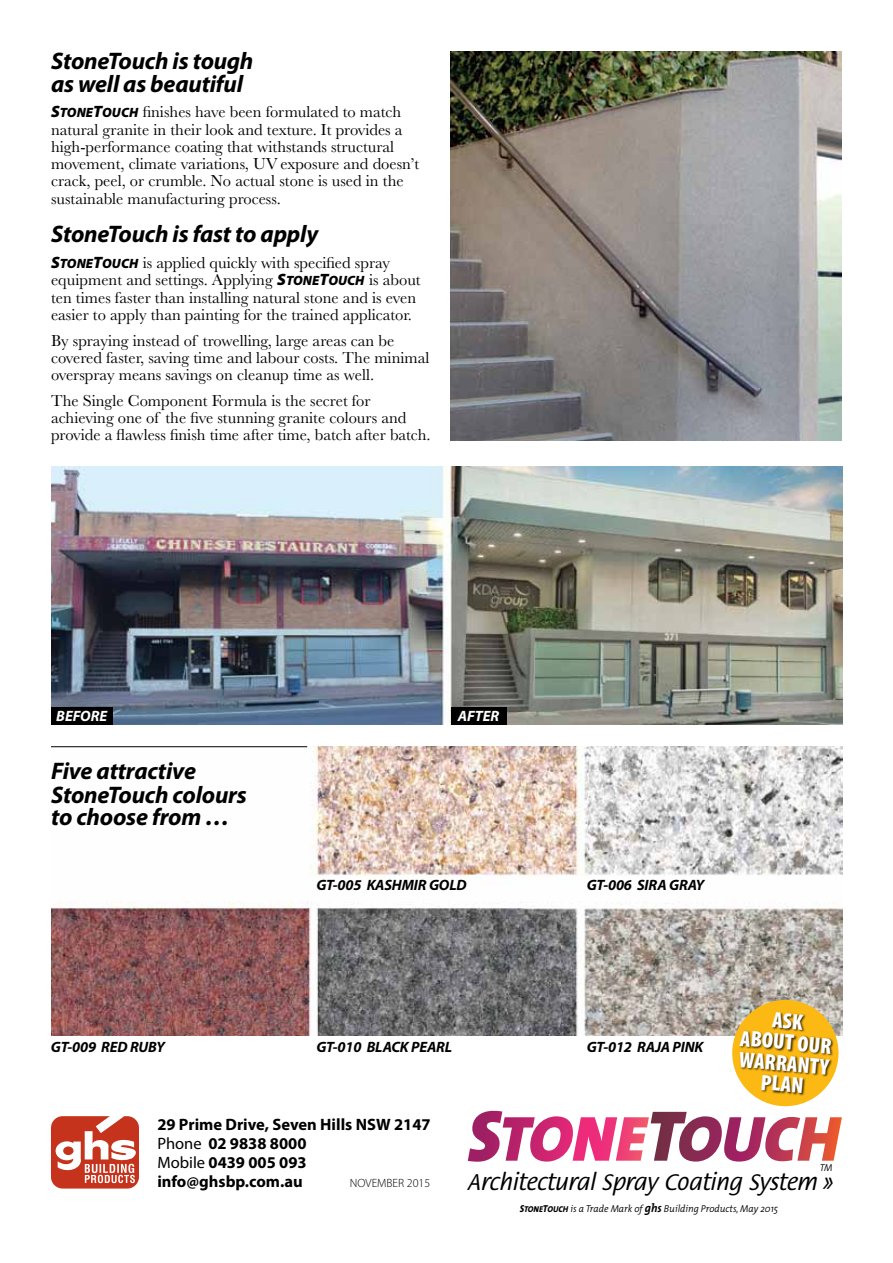
<style>
.page{position:relative;width:893px;height:1263px;background:#fff}
.page>*{position:absolute;margin:0;border:0;box-sizing:border-box;transform-origin:0 0}
.t1{font:italic 500 24.75px "Flora";color:#000;scale:.96 1}
.t2{font:italic 700 24px/23.2px "Myriad Pro";letter-spacing:-.01em;color:#000}
.t3{font:900 condensed 22.5px/21px "Myriad Pro";color:#fff;text-align:center}
.t4{font:16.5px/17.2px "Baskerville";color:#000}
.t5{font:700 16.5px/19.2px "Myriad Pro";color:#000}
.t6{font:italic 700 15px "Myriad Pro";letter-spacing:-.01em;color:#000}
.t7{font:italic 700 15px "Myriad Pro";color:#fff}
.t8{font:300 12px "Myriad Pro";color:#000}
.t9{font:italic 300 10.05px "The Mix";color:#000;scale:.95 1}
.s1{font-family:"Myriad Pro";font-weight:900;font-style:italic}
.s2{font-family:"Myriad Pro";font-weight:900;font-style:italic;font-size:13.5px}
.s3{font-weight:400}
.s4{font-weight:800}
.s5{font-weight:800;font-size:8.55px}
.s6{font-weight:700;font-size:12px}
</style>
<div class="page">
<svg style="left:468px;top:1111px;width:374px;height:51px"></svg>
<svg style="left:51px;top:1116px;width:88px;height:72px"></svg>
<img style="left:51px;top:747px;width:791px;height:289px">
<hr style="left:51px;top:746px;width:256px;height:1px;background:#000">
<img style="left:450px;top:51px;width:392px;height:390px">
<img style="left:51px;top:466px;width:791px;height:258px">
<div style="left:51px;top:707px;width:62px;height:17px;background:#000"></div>
<div style="left:451px;top:707px;width:56px;height:17px;background:#000"></div>
<div style="left:732px;top:1000px;width:106px;height:106px;background:#fdb913;border-radius:50%"></div>
<div style="left:739px;top:1012px;width:95px;height:84px;background:#000;opacity:.75"></div>
<h2 class="t2" style="left:51px;top:49px;width:204px;line-height:22.5px">StoneTouch is tough as well as beautiful</h2>
<p class="t4" style="left:51px;top:104px;width:370px"><span class="s1">S</span><span class="s2">TONE</span><span class="s1">T</span><span class="s2">OUCH</span> finishes have been formulated to match natural granite in their look and texture. It provides a high-performance coating that withstands structural movement, climate variations, UV exposure and doesn’t crack, peel, or crumble. No actual stone is used in the sustainable manufacturing process.</p>
<h2 class="t2" style="left:51px;top:222px;width:269px">StoneTouch is fast to apply</h2>
<p class="t4" style="left:51px;top:254px;width:371px"><span class="s1">S</span><span class="s2">TONE</span><span class="s1">T</span><span class="s2">OUCH</span> is applied quickly with specified spray equipment and settings. Applying <span class="s1">S</span><span class="s2">TONE</span><span class="s1">T</span><span class="s2">OUCH</span> is about ten times faster than installing natural stone and is even easier to apply than painting for the trained applicator.</p>
<p class="t4" style="left:51px;top:332px;width:380px">By spraying instead of trowelling, large areas can be covered faster, saving time and labour costs. The minimal overspray means savings on cleanup time as well.</p>
<p class="t4" style="left:51px;top:392px;width:381px">The Single Component Formula is the secret for achieving one of the five stunning granite colours and provide a flawless finish time after time, batch after batch.</p>
<p class="t7" style="left:56px;top:706px;width:53px">BEFORE</p>
<p class="t7" style="left:458px;top:706px;width:43px">AFTER</p>
<h2 class="t2" style="left:51px;top:758px;width:197px">Five attractive<br>StoneTouch colours to choose from …</h2>
<p class="t6" style="left:316px;top:875px;width:152px">GT-005 KASHMIR GOLD</p>
<p class="t6" style="left:587px;top:875px;width:119px">GT-006 SIRA GRAY</p>
<p class="t6" style="left:316px;top:1037px;width:137px">GT-010 BLACK PEARL</p>
<p class="t6" style="left:51px;top:1037px;width:116px">GT-009 RED RUBY</p>
<p class="t6" style="left:587px;top:1037px;width:118px">GT-012 RAJA PINK</p>
<h3 class="t3" style="left:743px;top:1007px;width:93px;rotate:5deg">ASK<br>ABOUT OUR<br>WARRANTY<br>PLAN</h3>
<p class="t5" style="left:157px;top:1114px;width:275px">29 Prime Drive, Seven Hills NSW 2147<br><span class="s3">Phone</span> 02 9838 8000<br><span class="s3">Mobile</span> 0439 005 093 info@ghsbp.com.au</p>
<p class="t8" style="left:350px;top:1177px;width:82px">NOVEMBER 2015</p>
<p class="t9" style="left:820px;top:1159px;width:15px">TM</p>
<h1 class="t1" style="left:467px;top:1169px;width:388px">Architectural Spray Coating System »</h1>
<p class="t9" style="left:520px;top:1200px;width:274px"><span class="s4">S</span><span class="s5">TONE</span><span class="s4">T</span><span class="s5">OUCH</span> is a Trade Mark of <span class="s6">ghs</span> Building Products, May 2015</p>
</div>
